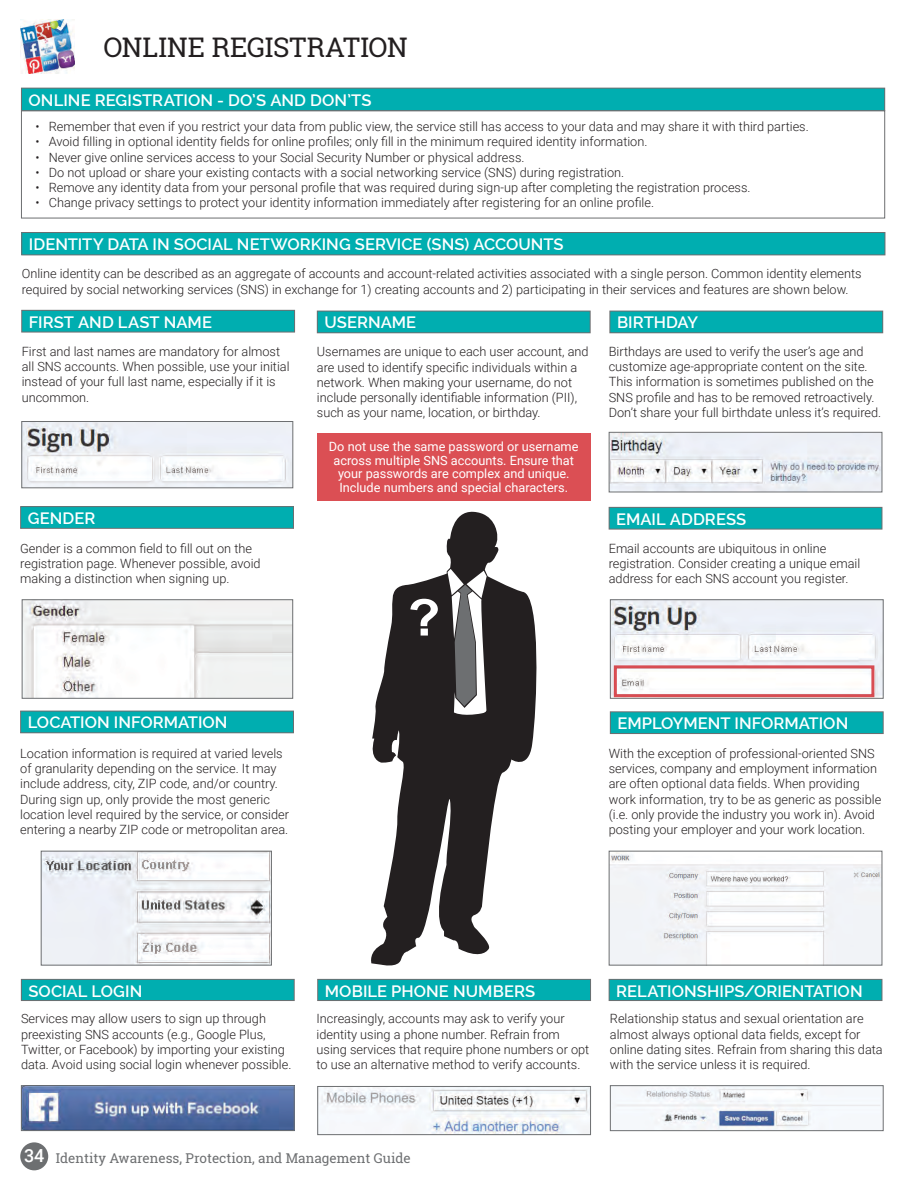
<style>
.page{position:relative;width:918px;height:1188px;background:#fff}
.page>*{position:absolute;margin:0;border:0;box-sizing:border-box;transform-origin:0 0}
.Header_Text{font:27px "Roboto Slab";color:#231f20}
.t1{font:500 18px "Roboto";color:#fff}
.SubHeaders{font:600 16.5px "Raleway";color:#fff}
.t2{font:13.5px "Roboto Slab";color:#6d6f71}
.Body_Copy{font:300 12.75px/15.3px "Roboto";color:#231f20}
.RedBox_Text{font:12.75px/13.5px "Roboto";color:#fff;text-align:center}
</style>
<div class="page">
<img style="left:21px;top:19px;width:54px;height:54px">
<div style="left:21px;top:88px;width:864px;height:23px;background:#00aeb0"></div>
<div style="left:21px;top:88px;width:864px;height:23px;border:1px solid #6d6f71"></div>
<img style="left:23px;top:423px;width:268px;height:63px">
<div style="left:21px;top:421px;width:272px;height:67px;border:1px solid #6d6f71"></div>
<img style="left:611px;top:434px;width:269px;height:56px">
<div style="left:609px;top:432px;width:273px;height:60px;border:1px solid #6d6f71"></div>
<div style="left:317px;top:433px;width:274px;height:67px;background:#db4f54"></div>
<div style="left:22px;top:233px;width:863px;height:22px;background:#00aeb0"></div>
<div style="left:21px;top:232px;width:864px;height:23px;border:1px solid #6d6f71"></div>
<div style="left:22px;top:310px;width:273px;height:22px;background:#00aeb0"></div>
<div style="left:21px;top:310px;width:274px;height:22px;border:1px solid #6d6f71"></div>
<div style="left:21px;top:507px;width:272px;height:21px;background:#00aeb0"></div>
<div style="left:20px;top:506px;width:274px;height:23px;border:1px solid #6d6f71"></div>
<div style="left:21px;top:711px;width:272px;height:22px;background:#00aeb0"></div>
<div style="left:20px;top:711px;width:274px;height:22px;border:1px solid #6d6f71"></div>
<img style="left:43px;top:853px;width:227px;height:111px">
<div style="left:41px;top:851px;width:231px;height:115px;border:1px solid #6d6f71"></div>
<div style="left:21px;top:979px;width:273px;height:22px;background:#00aeb0"></div>
<div style="left:21px;top:979px;width:274px;height:22px;border:1px solid #6d6f71"></div>
<img style="left:23px;top:1087px;width:270px;height:42px">
<div style="left:21px;top:1085px;width:274px;height:46px;border:1px solid #6d6f71"></div>
<img style="left:612px;top:601px;width:270px;height:96px">
<div style="left:610px;top:599px;width:274px;height:100px;border:1px solid #6d6f71"></div>
<img style="left:612px;top:1087px;width:269px;height:42px">
<div style="left:610px;top:1085px;width:274px;height:46px;border:1px solid #6d6f71"></div>
<img style="left:319px;top:1088px;width:270px;height:45px">
<div style="left:317px;top:1086px;width:274px;height:49px;border:1px solid #6d6f71"></div>
<img style="left:611px;top:853px;width:269px;height:111px">
<div style="left:609px;top:851px;width:273px;height:115px;border:1px solid #6d6f71"></div>
<div style="left:609px;top:507px;width:273px;height:22px;background:#00aeb0"></div>
<div style="left:609px;top:507px;width:273px;height:22px;border:1px solid #6d6f71"></div>
<img style="left:24px;top:601px;width:267px;height:96px">
<div style="left:22px;top:599px;width:271px;height:100px;border:1px solid #6d6f71"></div>
<div style="left:317px;top:311px;width:273px;height:22px;background:#00aeb0"></div>
<div style="left:317px;top:311px;width:274px;height:22px;border:1px solid #6d6f71"></div>
<div style="left:318px;top:979px;width:273px;height:22px;background:#00aeb0"></div>
<div style="left:317px;top:979px;width:274px;height:22px;border:1px solid #6d6f71"></div>
<div style="left:609px;top:979px;width:273px;height:22px;background:#00aeb0"></div>
<div style="left:609px;top:979px;width:273px;height:22px;border:1px solid #6d6f71"></div>
<div style="left:610px;top:712px;width:273px;height:22px;background:#00aeb0"></div>
<div style="left:610px;top:711px;width:274px;height:23px;border:1px solid #6d6f71"></div>
<svg style="left:371px;top:511px;width:166px;height:455px;fill:#231f20"></svg>
<svg style="left:410px;top:599px;width:28px;height:37px"></svg>
<svg style="left:448px;top:569px;width:39px;height:148px"></svg>
<div style="left:610px;top:311px;width:273px;height:22px;background:#00aeb0"></div>
<div style="left:610px;top:311px;width:273px;height:22px;border:1px solid #6d6f71"></div>
<div style="left:614px;top:665px;width:260px;height:32px;border:3px solid #d2232a"></div>
<div style="left:20px;top:1142px;width:28px;height:28px;background:#6d6f71;border-radius:50%"></div>
<p class="Header_Text" style="left:103px;top:28px;width:306px">ONLINE REGISTRATION</p>
<p class="SubHeaders" style="left:29px;top:90px;width:344px">ONLINE REGISTRATION - DO’S AND DON’TS</p>
<p class="Body_Copy" style="left:35px;top:118px;width:775px">• Remember that even if you restrict your data from public view, the service still has access to your data and may share it with third parties.</p>
<p class="Body_Copy" style="left:35px;top:134px;width:614px">• Avoid filling in optional identity fields for online profiles; only fill in the minimum required identity information.</p>
<p class="Body_Copy" style="left:35px;top:149px;width:491px">• Never give online services access to your Social Security Number or physical address.</p>
<p class="Body_Copy" style="left:35px;top:164px;width:591px">• Do not upload or share your existing contacts with a social networking service (SNS) during registration.</p>
<p class="Body_Copy" style="left:35px;top:180px;width:717px">• Remove any identity data from your personal profile that was required during sign-up after completing the registration process.</p>
<p class="Body_Copy" style="left:35px;top:195px;width:620px">• Change privacy settings to protect your identity information immediately after registering for an online profile.</p>
<p class="SubHeaders" style="left:29px;top:235px;width:536px">IDENTITY DATA IN SOCIAL NETWORKING SERVICE (SNS) ACCOUNTS</p>
<p class="Body_Copy" style="left:22px;top:266px;width:841px">Online identity can be described as an aggregate of accounts and account-related activities associated with a single person. Common identity elements</p>
<p class="Body_Copy" style="left:22px;top:281px;width:828px">required by social networking services (SNS) in exchange for 1) creating accounts and 2) participating in their services and features are shown below.</p>
<p class="SubHeaders" style="left:29px;top:312px;width:185px">FIRST AND LAST NAME</p>
<p class="SubHeaders" style="left:324px;top:313px;width:93px">USERNAME</p>
<p class="SubHeaders" style="left:617px;top:313px;width:82px">BIRTHDAY</p>
<p class="Body_Copy" style="left:22px;top:343px;width:269px">First and last names are mandatory for almost all SNS accounts. When possible, use your initial instead of your full last name, especially if it is uncommon.</p>
<p class="Body_Copy" style="left:317px;top:344px;width:273px">Usernames are unique to each user account, and are used to identify specific individuals within a network. When making your username, do not include personally identifiable information (PII), such as your name, location, or birthday.</p>
<p class="Body_Copy" style="left:609px;top:343px;width:274px">Birthdays are used to verify the user’s age and customize age-appropriate content on the site.<br>This information is sometimes published on the SNS profile and has to be removed retroactively.<br>Don’t share your full birthdate unless it’s required.</p>
<p class="RedBox_Text" style="left:329px;top:439px;width:251px">Do not use the same password or username across multiple SNS accounts. Ensure that your passwords are complex and unique.<br>Include numbers and special characters.</p>
<p class="SubHeaders" style="left:28px;top:509px;width:69px">GENDER</p>
<p class="Body_Copy" style="left:20px;top:540px;width:242px">Gender is a common field to fill out on the registration page. Whenever possible, avoid making a distinction when signing up.</p>
<p class="SubHeaders" style="left:28px;top:713px;width:201px">LOCATION INFORMATION</p>
<p class="Body_Copy" style="left:20px;top:745px;width:270px">Location information is required at varied levels of granularity depending on the service. It may include address, city, ZIP code, and/or country.<br>During sign up, only provide the most generic location level required by the service, or consider entering a nearby ZIP code or metropolitan area.</p>
<p class="SubHeaders" style="left:616px;top:509px;width:132px">EMAIL ADDRESS</p>
<p class="Body_Copy" style="left:609px;top:540px;width:253px">Email accounts are ubiquitous in online registration. Consider creating a unique email address for each SNS account you register.</p>
<p class="SubHeaders" style="left:617px;top:714px;width:232px">EMPLOYMENT INFORMATION</p>
<p class="Body_Copy" style="left:609px;top:745px;width:274px">With the exception of professional-oriented SNS services, company and employment information are often optional data fields. When providing work information, try to be as generic as possible (i.e. only provide the industry you work in). Avoid posting your employer and your work location.</p>
<p class="SubHeaders" style="left:28px;top:981px;width:115px">SOCIAL LOGIN</p>
<p class="Body_Copy" style="left:21px;top:1011px;width:272px">Services may allow users to sign up through preexisting SNS accounts (e.g., Google Plus, Twitter, or Facebook) by importing your existing data. Avoid using social login whenever possible.</p>
<p class="SubHeaders" style="left:325px;top:981px;width:212px">MOBILE PHONE NUMBERS</p>
<p class="SubHeaders" style="left:616px;top:981px;width:248px">RELATIONSHIPS/ORIENTATION</p>
<p class="Body_Copy" style="left:610px;top:1011px;width:274px">Relationship status and sexual orientation are almost always optional data fields, except for online dating sites. Refrain from sharing this data with the service unless it is required.</p>
<p class="Body_Copy" style="left:317px;top:1011px;width:274px">Increasingly, accounts may ask to verify your identity using a phone number. Refrain from using services that require phone numbers or opt to use an alternative method to verify accounts.</p>
<p class="t1" style="left:24px;top:1143px;width:22px">34</p>
<p class="t2" style="left:56px;top:1148px;width:357px">Identity Awareness, Protection, and Management Guide</p>
</div>
